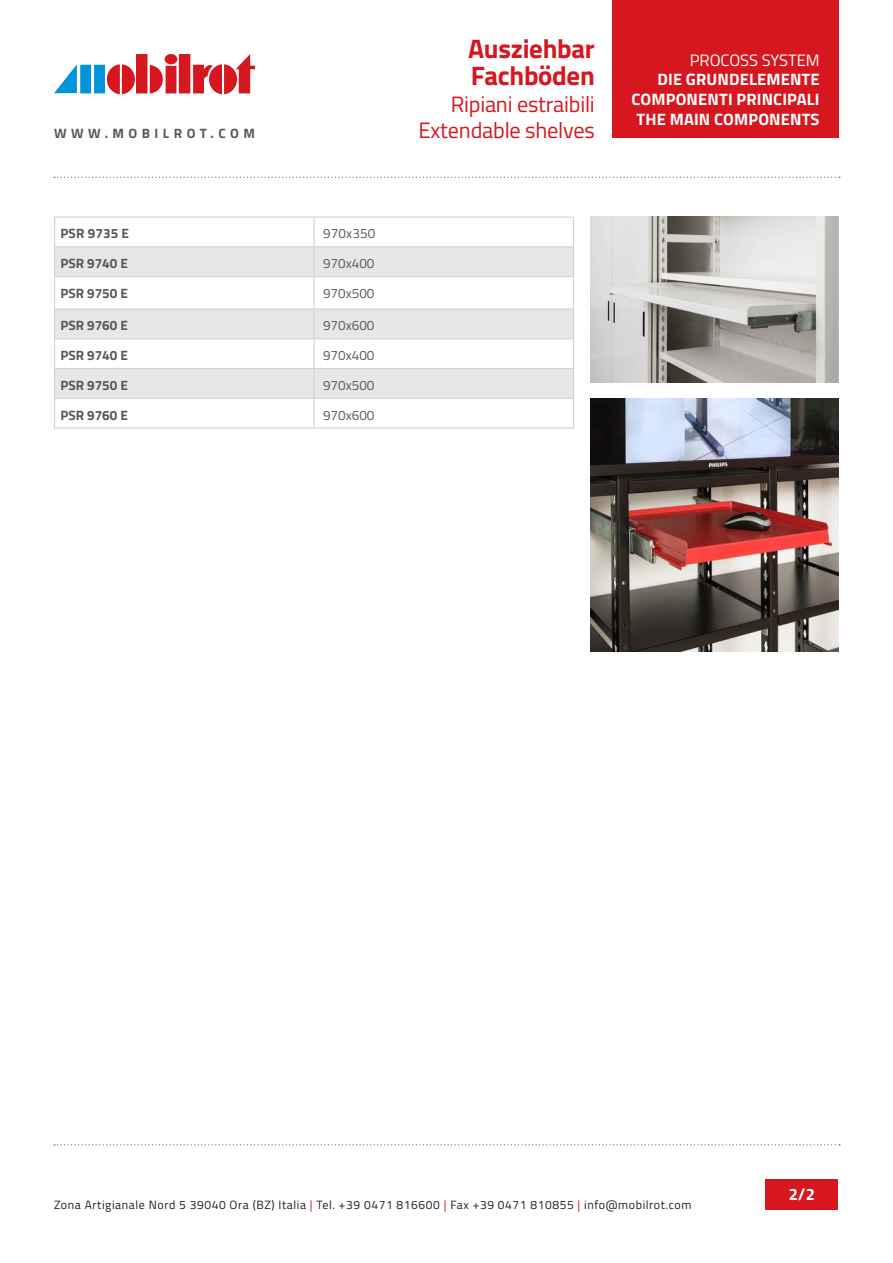
<style>
.page{position:relative;width:893px;height:1263px;background:#fff}
.page>*{position:absolute;margin:0;border:0;box-sizing:border-box;transform-origin:0 0}
.t1{font:700 26.7px/27px "Titillium Web";letter-spacing:-.01em;color:#d7171f}
.t2{font:22.35px/26.7px "Titillium Web";letter-spacing:-.01em;color:#d7171f;text-align:right}
.t3{font:700 16.5px/19.8px "Titillium Web";letter-spacing:.01em;color:#fff;text-align:right}
.t4{font:16.5px "Titillium Web";color:#fff}
.t5{font:700 13.5px "Titillium Web";color:#57585a}
.t6{font:13.5px "Titillium Web";color:#57585a}
.t7{font:700 13.5px "Titillium Web";letter-spacing:.33em;color:#57585a}
.t8{font:12px "Titillium Web";letter-spacing:.05em;color:#231f20}
.s1{color:#d7171f}
</style>
<div class="page">
<svg style="left:54px;top:177px;width:786px;height:1px"></svg>
<svg style="left:54px;top:1144px;width:786px;height:1px"></svg>
<svg style="left:54px;top:54px;width:201px;height:40px"></svg>
<div style="left:612px;top:0;width:227px;height:138px;background:#d7171f"></div>
<div style="left:765px;top:1179px;width:73px;height:30px;background:#d7171f"></div>
<img style="left:590px;top:398px;width:249px;height:254px">
<img style="left:590px;top:216px;width:249px;height:167px">
<svg style="left:55px;top:277px;width:518px;height:121px"></svg>
<hr style="left:54px;top:216px;width:260px;height:2px;background:#d1d2d4">
<hr style="left:314px;top:216px;width:260px;height:2px;background:#d1d2d4">
<svg style="left:54px;top:217px;width:520px;height:59px"></svg>
<hr style="left:54px;top:276px;width:260px;height:1px;background:#d1d2d4">
<hr style="left:54px;top:277px;width:1px;height:31px;background:#d1d2d4">
<hr style="left:314px;top:276px;width:260px;height:1px;background:#d1d2d4">
<hr style="left:313px;top:277px;width:2px;height:31px;background:#d1d2d4">
<hr style="left:573px;top:277px;width:1px;height:31px;background:#d1d2d4">
<hr style="left:54px;top:308px;width:260px;height:2px;background:#d1d2d4">
<hr style="left:314px;top:308px;width:260px;height:2px;background:#d1d2d4">
<hr style="left:313px;top:310px;width:2px;height:28px;background:#d1d2d4">
<hr style="left:54px;top:338px;width:260px;height:1px;background:#d1d2d4">
<hr style="left:314px;top:338px;width:260px;height:1px;background:#d1d2d4">
<hr style="left:313px;top:339px;width:2px;height:29px;background:#d1d2d4">
<hr style="left:54px;top:368px;width:260px;height:1px;background:#d1d2d4">
<hr style="left:314px;top:368px;width:260px;height:1px;background:#d1d2d4">
<hr style="left:313px;top:369px;width:2px;height:29px;background:#d1d2d4">
<hr style="left:54px;top:398px;width:260px;height:1px;background:#d1d2d4">
<svg style="left:54px;top:310px;width:1px;height:117px"></svg>
<hr style="left:314px;top:398px;width:260px;height:1px;background:#d1d2d4">
<hr style="left:313px;top:399px;width:2px;height:28px;background:#d1d2d4">
<svg style="left:573px;top:310px;width:1px;height:117px"></svg>
<hr style="left:54px;top:427px;width:260px;height:2px;background:#d1d2d4">
<hr style="left:314px;top:427px;width:260px;height:2px;background:#d1d2d4">
<p class="t7" style="left:54px;top:123px;width:203px">WWW.MOBILROT.COM</p>
<p class="t5" style="left:61px;top:223px;width:70px">PSR 9735 E</p>
<p class="t6" style="left:323px;top:224px;width:54px">970x350</p>
<p class="t5" style="left:61px;top:253px;width:69px">PSR 9740 E</p>
<p class="t6" style="left:323px;top:254px;width:53px">970x400</p>
<p class="t5" style="left:61px;top:283px;width:69px">PSR 9750 E</p>
<p class="t6" style="left:323px;top:283px;width:53px">970x500</p>
<p class="t5" style="left:61px;top:315px;width:69px">PSR 9760 E</p>
<p class="t6" style="left:323px;top:316px;width:53px">970x600</p>
<p class="t5" style="left:61px;top:345px;width:69px">PSR 9740 E</p>
<p class="t6" style="left:323px;top:345px;width:53px">970x400</p>
<p class="t5" style="left:61px;top:375px;width:69px">PSR 9750 E</p>
<p class="t6" style="left:323px;top:375px;width:53px">970x500</p>
<p class="t5" style="left:61px;top:405px;width:69px">PSR 9760 E</p>
<p class="t6" style="left:323px;top:405px;width:53px">970x600</p>
<h1 class="t1" style="left:468px;top:34px;width:128px">Ausziehbar<br>Fachböden</h1>
<h2 class="t2" style="left:418px;top:89px;width:178px">Ripiani estraibili<br>Extendable shelves</h2>
<h3 class="t4" style="left:690px;top:48px;width:131px">PROCOSS SYSTEM</h3>
<h3 class="t3" style="left:632px;top:69px;width:190px">DIE GRUNDELEMENTE<br>COMPONENTI PRINCIPALI<br>THE MAIN COMPONENTS</h3>
<p class="t8" style="left:54px;top:1196px;width:639px">Zona Artigianale Nord 5 39040 Ora (BZ) Italia <span class="s1">|</span> Tel. +39 0471 816600 <span class="s1">|</span> Fax +39 0471 810855 <span class="s1">|</span> info@mobilrot.com</p>
<h3 class="t3" style="left:789px;top:1184px;width:28px">2/2</h3>
</div>
